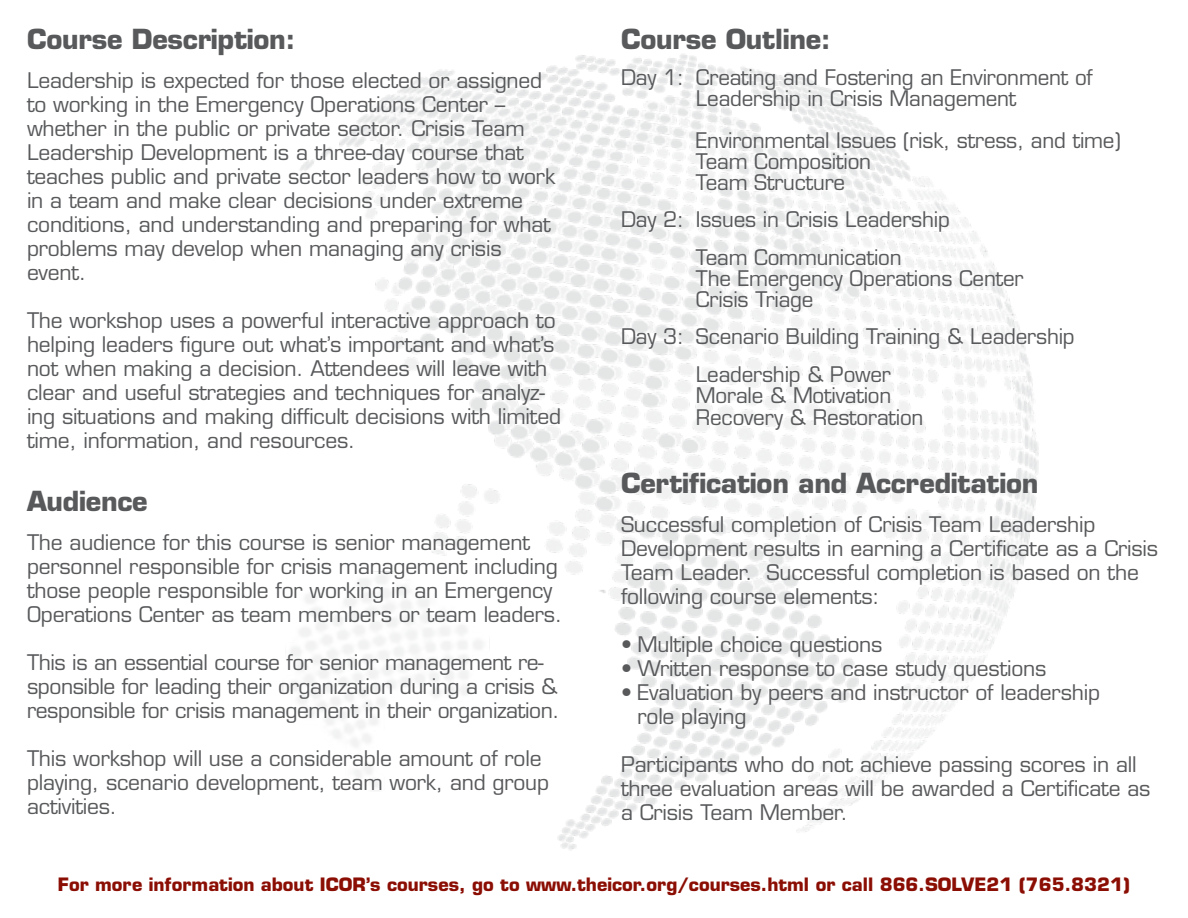
<style>
.page{position:relative;width:1188px;height:918px;background:#fff}
.page>*{position:absolute;margin:0;border:0;box-sizing:border-box;transform-origin:0 0}
.t1{font:700 27px "Eurostile";letter-spacing:-.01em;color:#58595b}
.t2{font:21px/24px "Eurostile";letter-spacing:-.01em;color:#58595b}
.t3{font:700 18px "Eurostile";color:#8b0e04}
</style>
<div class="page">
<img style="left:282px;top:54px;width:757px;height:796px">
<p class="t1" style="left:27px;top:22px;width:270px">Course Description:</p>
<p class="t2" style="left:27px;top:68px;width:530px">Leadership is expected for those elected or assigned to working in the Emergency Operations Center – whether in the public or private sector. Crisis Team Leadership Development is a three-day course that teaches public and private sector leaders how to work in a team and make clear decisions under extreme conditions, and understanding and preparing for what problems may develop when managing any crisis event.</p>
<p class="t2" style="left:27px;top:308px;width:536px">The workshop uses a powerful interactive approach to helping leaders figure out what’s important and what’s not when making a decision. Attendees will leave with clear and useful strategies and techniques for analyz&shy;ing situations and making difficult decisions with limited time, information, and resources.</p>
<p class="t1" style="left:27px;top:484px;width:122px">Audience</p>
<p class="t2" style="left:27px;top:530px;width:537px">The audience for this course is senior management personnel responsible for crisis management including those people responsible for working in an Emergency Operations Center as team members or team leaders.</p>
<p class="t2" style="left:27px;top:650px;width:534px">This is an essential course for senior management re&shy;sponsible for leading their organization during a crisis &amp; responsible for crisis management in their organization.</p>
<p class="t2" style="left:27px;top:746px;width:524px">This workshop will use a considerable amount of role playing, scenario development, team work, and group activities.</p>
<p class="t1" style="left:621px;top:22px;width:211px">Course Outline:</p>
<p class="t2" style="left:621px;top:67px;width:473px;line-height:21px;text-align:center">Day 1: Creating and Fostering an Environment of<br>Leadership in Crisis Management</p>
<p class="t2" style="left:696px;top:130px;width:426px;line-height:21px">Environmental Issues (risk, stress, and time)<br>Team Composition<br>Team Structure</p>
<p class="t2" style="left:696px;top:201px;width:255px;line-height:37.5px;text-indent:-75px">Day 2: Issues in Crisis Leadership<br>Team Communication</p>
<p class="t2" style="left:696px;top:268px;width:329px;line-height:21px">The Emergency Operations Center<br>Crisis Triage</p>
<p class="t2" style="left:696px;top:318px;width:380px;line-height:37.5px;text-indent:-75px">Day 3: Scenario Building Training &amp; Leadership<br>Leadership &amp; Power</p>
<p class="t2" style="left:696px;top:384px;width:229px;line-height:22.5px">Morale &amp; Motivation<br>Recovery &amp; Restoration</p>
<p class="t1" style="left:621px;top:466px;width:419px">Certification and Accreditation</p>
<p class="t2" style="left:621px;top:512px;width:539px">Successful completion of Crisis Team Leadership Development results in earning a Certificate as a Crisis Team Leader. Successful completion is based on the following course elements:</p>
<p class="t2" style="left:621px;top:632px;width:263px">• Multiple choice questions</p>
<p class="t2" style="left:621px;top:656px;width:427px">• Written response to case study questions</p>
<p class="t2" style="left:638px;top:680px;width:464px;text-indent:-17px">• Evaluation by peers and instructor of leadership role playing</p>
<p class="t2" style="left:621px;top:752px;width:531px">Participants who do not achieve passing scores in all three evaluation areas will be awarded a Certificate as a Crisis Team Member.</p>
<p class="t3" style="left:58px;top:873px;width:1074px">For more information about ICOR’s courses, go to www.theicor.org/courses.html or call 866.SOLVE21 (765.8321)</p>
</div>
